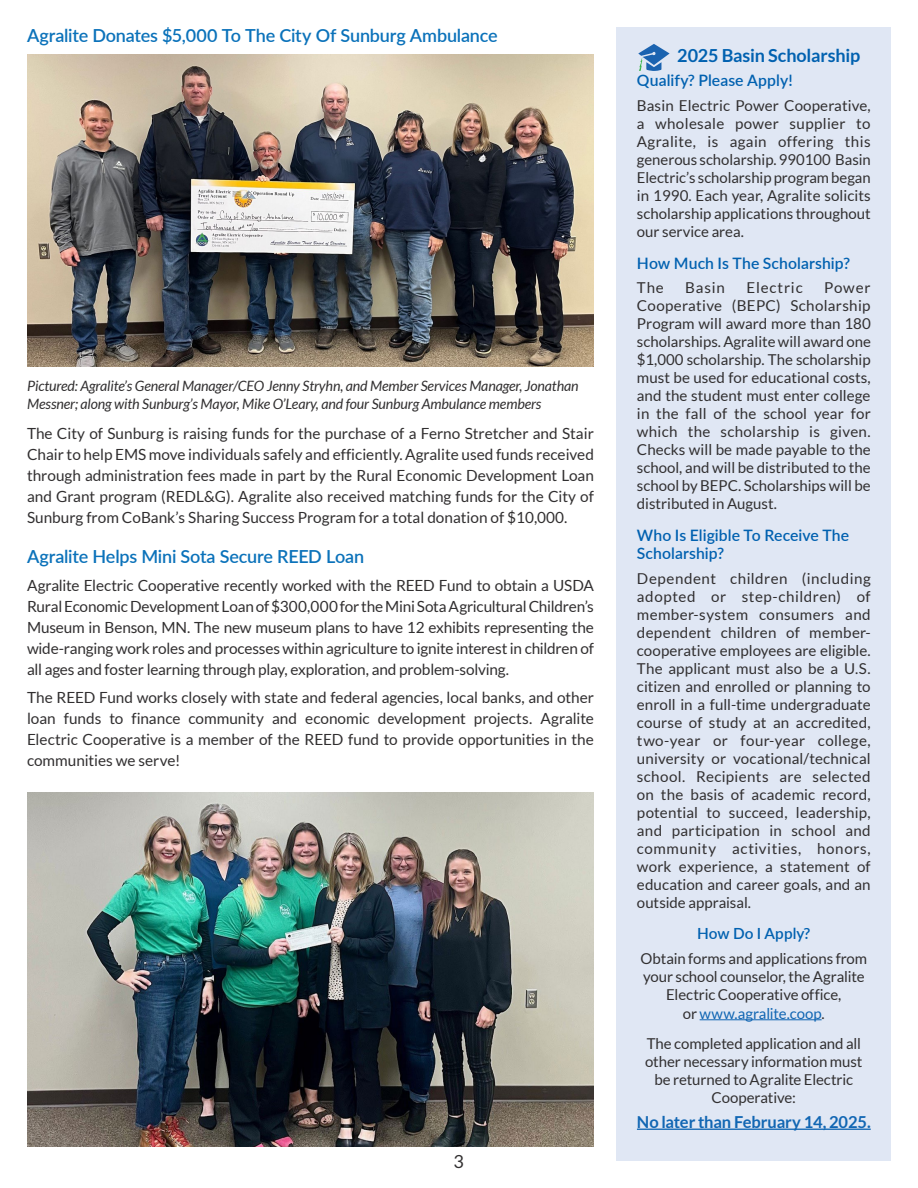
<style>
.page{position:relative;width:918px;height:1188px;background:#fff}
.page>*{position:absolute;margin:0;border:0;box-sizing:border-box;transform-origin:0 0}
.Titles{font:600 18px "Lato";letter-spacing:-.01em;color:#0b72ba}
.Body{font:700 18px "Lato";letter-spacing:-.01em;color:#0161b0}
.t1{font:18px "Lato";color:#312f30}
.Body-2{font:700 16.5px "Lato";letter-spacing:-.005em;color:#1166b3}
.Body-3{font:600 15.75px/18px "Lato";letter-spacing:.005em;color:#0161b0}
.Titles-2{font:15.3px/21px "Lato";letter-spacing:-.005em;color:#312f30;text-align:justify}
.Body-4{font:600 15.3px "Lato";letter-spacing:.005em;color:#0161b0}
.Body-5{font:15px/18px "Lato";color:#312f30;text-align:justify}
.Body-6{font:15px "Lato";letter-spacing:-.005em;color:#1166b3}
.Body-7{font:15px "Lato";letter-spacing:.055em;color:#312f30}
.Titles-3{font:italic 14.25px/18px "Lato";letter-spacing:-.01em;color:#312f30}
.s1{color:#312f30}
</style>
<div class="page">
<div style="left:617px;top:27px;width:274px;height:1134px;background:#e0e7f4"></div>
<hr style="left:700px;top:1019px;width:122px;height:1px;background:#1166b3">
<hr style="left:637px;top:1129px;width:234px;height:1px;background:#1166b3">
<svg style="left:638px;top:44px;width:32px;height:27px"></svg>
<img style="left:27px;top:54px;width:567px;height:312px">
<img style="left:27px;top:792px;width:567px;height:355px">
<p class="Titles" style="left:27px;top:23px;width:472px">Agralite Donates $5,000 To The City Of Sunburg Ambulance</p>
<p class="Titles-3" style="left:27px;top:377px;width:553px">Pictured: Agralite’s General Manager/CEO Jenny Stryhn, and Member Services Manager, Jonathan<br>Messner; along with Sunburg’s Mayor, Mike O’Leary, and four Sunburg Ambulance members</p>
<p class="Titles-2" style="left:27px;top:422px;width:569px">The City of Sunburg is raising funds for the purchase of a Ferno Stretcher and Stair Chair to help EMS move individuals safely and efficiently. Agralite used funds received through administration fees made in part by the Rural Economic Development Loan and Grant program (REDL&amp;G). Agralite also received matching funds for the City of Sunburg from CoBank’s Sharing Success Program for a total donation of $10,000.</p>
<p class="Titles" style="left:27px;top:544px;width:339px">Agralite Helps Mini Sota Secure REED Loan</p>
<p class="Titles-2" style="left:27px;top:575px;width:569px">Agralite Electric Cooperative recently worked with the REED Fund to obtain a USDA Rural Economic Development Loan of $300,000 for the Mini Sota Agricultural Children’s Museum in Benson, MN. The new museum plans to have 12 exhibits representing the wide-ranging work roles and processes within agriculture to ignite interest in children of all ages and foster learning through play, exploration, and problem-solving.</p>
<p class="Titles-2" style="left:27px;top:687px;width:569px">The REED Fund works closely with state and federal agencies, local banks, and other loan funds to finance community and economic development projects. Agralite Electric Cooperative is a member of the REED fund to provide opportunities in the communities we serve!</p>
<p class="t1" style="left:453px;top:1152px;width:12px">3</p>
<p class="Body" style="left:677px;top:45px;width:185px">2025 Basin Scholarship</p>
<p class="Body-3" style="left:637px;top:71px;width:157px">Qualify? Please Apply!</p>
<p class="Body-5" style="left:637px;top:97px;width:235px">Basin Electric Power Cooperative, a wholesale power supplier to Agralite, is again offering this generous scholarship. 990100 Basin Electric’s scholarship program began in 1990. Each year, Agralite solicits scholarship applications throughout our service area.</p>
<p class="Body-3" style="left:637px;top:253px;width:215px">How Much Is The Scholarship?</p>
<p class="Body-5" style="left:637px;top:279px;width:28px">The</p>
<p class="Body-5" style="left:685px;top:279px;width:41px">Basin</p>
<p class="Body-7" style="left:746px;top:280px;width:58px">Electric</p>
<p class="Body-5" style="left:637px;top:279px;width:235px;text-indent:187px">Power Cooperative (BEPC) Scholarship Program will award more than 180 scholarships. Agralite will award one $1,000 scholarship. The scholarship must be used for educational costs, and the student must enter college in the fall of the school year for which the scholarship is given.<br>Checks will be made payable to the school, and will be distributed to the school by BEPC. Scholarships will be distributed in August.</p>
<p class="Body-3" style="left:637px;top:526px;width:214px">Who Is Eligible To Receive The<br>Scholarship?</p>
<p class="Body-5" style="left:637px;top:569px;width:235px">Dependent children (including adopted or step-children) of member-system consumers and dependent children of member&shy;cooperative employees are eligible.<br>The applicant must also be a U.S. citizen and enrolled or planning to enroll in a full-time undergraduate course of study at an accredited, two-year or four-year college, university or vocational/technical school. Recipients are selected on the basis of academic record, potential to succeed, leadership, and participation in school and community activities, honors, work experience, a statement of education and career goals, and an outside appraisal.</p>
<p class="Body-4" style="left:697px;top:923px;width:115px">How Do I Apply?</p>
<p class="Body-5" style="left:641px;top:949px;width:228px;text-align:center">Obtain forms and applications from your school counselor, the Agralite<br>Electric Cooperative office,</p>
<p class="Body-6" style="left:683px;top:1005px;width:143px"><span class="s1">or</span> www.agralite.coop<span class="s1">.</span></p>
<p class="Body-5" style="left:645px;top:1035px;width:219px;text-align:center">The completed application and all other necessary information must be returned to Agralite Electric<br>Cooperative:</p>
<p class="Body-2" style="left:637px;top:1113px;width:235px">No later than February 14, 2025.</p>
</div>
